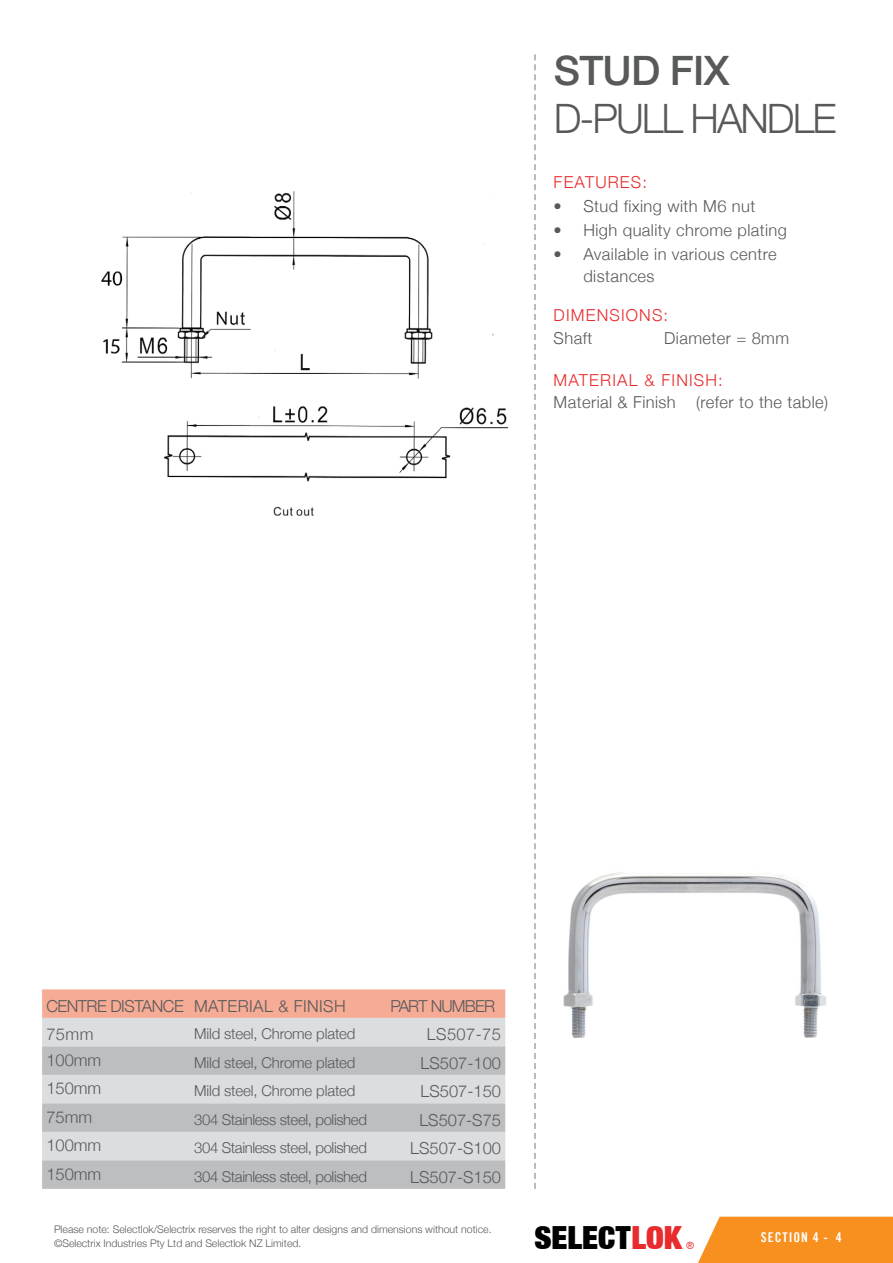
<style>
.page{position:relative;width:893px;height:1263px;background:#fff}
.page>*{position:absolute;margin:0;border:0;box-sizing:border-box;transform-origin:0 0}
.t1{font:300 40.5px "Helvetica Neue";letter-spacing:-.05em;color:#58595b}
.t2{font:500 40.5px "Helvetica Neue LT";letter-spacing:-.02em;color:#58595b}
.t3{font:900 expanded 31.95px "Helvetica Neue LT";color:#000}
.t4{font:300 16.5px/22.5px "Helvetica Neue";letter-spacing:.025em;color:#58595b}
.t5{font:300 16.5px "Helvetica Neue";color:#58595b}
.t6{font:300 16.5px "Helvetica Neue";letter-spacing:.07em;color:#e82c2e}
.t7{font:300 16.5px "Helvetica Neue";letter-spacing:-.03em;color:#58595b}
.t8{font:300 16.5px "Helvetica Neue";letter-spacing:-.05em;color:#58595b}
.t9{font:300 15px "Helvetica Neue";letter-spacing:-.025em;color:#58595b}
.t10{font:13.5px "Trade Gothic LT Bold Cond Twenty";letter-spacing:.07em;color:#fff}
.t11{font:300 10.5px/13.5px "Helvetica Neue";color:#58595b}
.t12{font:condensed 10.2px "Helvetica Neue LT";color:#e82c2e}
.s1{color:#e82c2e}
</style>
<div class="page">
<svg style="left:42px;top:989px;width:463px;height:29px;background:#f6ac97"></svg>
<div style="left:42px;top:1018px;width:463px;height:28px;background:#dcddde"></div>
<svg style="left:42px;top:1046px;width:463px;height:143px;background:#c9cacc"></svg>
<img style="left:563px;top:872px;width:263px;height:166px">
<img style="left:101px;top:191px;width:408px;height:325px">
<svg style="left:534px;top:54px;width:2px;height:1135px"></svg>
<div style="left:698px;top:1217px;width:195px;height:46px;background:#f7901e"></div>
<h1 class="t2" style="left:554px;top:47px;width:177px">STUD FIX</h1>
<h1 class="t1" style="left:554px;top:94px;width:284px">D-PULL HANDLE</h1>
<p class="t6" style="left:554px;top:172px;width:95px">FEATURES:</p>
<p class="t4" style="left:554px;top:195px;width:203px">• Stud fixing with M6 nut</p>
<p class="t4" style="left:554px;top:218px;width:235px">• High quality chrome plating</p>
<p class="t4" style="left:583px;top:242px;width:195px;text-indent:-30px">• Available in various centre distances</p>
<p class="t6" style="left:554px;top:305px;width:116px">DIMENSIONS:</p>
<p class="t4" style="left:554px;top:326px;width:40px">Shaft</p>
<p class="t4" style="left:664px;top:326px;width:126px">Diameter = 8mm</p>
<p class="t6" style="left:554px;top:370px;width:171px">MATERIAL &amp; FINISH:</p>
<p class="t4" style="left:554px;top:391px;width:276px">Material &amp; Finish (refer to the table)</p>
<p class="t7" style="left:46px;top:996px;width:301px">CENTRE DISTANCE MATERIAL &amp; FINISH</p>
<p class="t8" style="left:390px;top:996px;width:106px">PART NUMBER</p>
<p class="t4" style="left:46px;top:1023px;width:49px">75mm</p>
<p class="t9" style="left:194px;top:1025px;width:163px">Mild steel, Chrome plated</p>
<p class="t4" style="left:427px;top:1023px;width:76px">LS507-75</p>
<p class="t4" style="left:46px;top:1048px;width:57px">100mm</p>
<p class="t9" style="left:194px;top:1053px;width:163px">Mild steel, Chrome plated</p>
<p class="t5" style="left:421px;top:1053px;width:82px">LS507-100</p>
<p class="t4" style="left:46px;top:1077px;width:57px">150mm</p>
<p class="t9" style="left:194px;top:1082px;width:163px">Mild steel, Chrome plated</p>
<p class="t5" style="left:421px;top:1081px;width:82px">LS507-150</p>
<p class="t4" style="left:46px;top:1105px;width:47px">75mm</p>
<p class="t9" style="left:194px;top:1110px;width:174px">304 Stainless steel, polished</p>
<p class="t5" style="left:419px;top:1110px;width:83px">LS507-S75</p>
<p class="t4" style="left:46px;top:1133px;width:57px">100mm</p>
<p class="t9" style="left:194px;top:1139px;width:174px">304 Stainless steel, polished</p>
<p class="t5" style="left:410px;top:1138px;width:92px">LS507-S100</p>
<p class="t4" style="left:46px;top:1162px;width:57px">150mm</p>
<p class="t9" style="left:194px;top:1167px;width:174px">304 Stainless steel, polished</p>
<p class="t5" style="left:410px;top:1166px;width:92px">LS507-S150</p>
<p class="t11" style="left:54px;top:1222px;width:439px">Please note: Selectlok/Selectrix reserves the right to alter designs and dimensions without notice. ©Selectrix Industries Pty Ltd and Selectlok NZ Limited.</p>
<p class="t10" style="left:836px;top:1228px;width:7px">4</p>
<h2 class="t3" style="left:534px;top:1217px;width:149px">SELECT<span class="s1">LOK</span></h2>
<p class="t10" style="left:761px;top:1228px;width:69px">SECTION 4 -</p>
<p class="t12" style="left:686px;top:1240px;width:10px">®</p>
</div>
